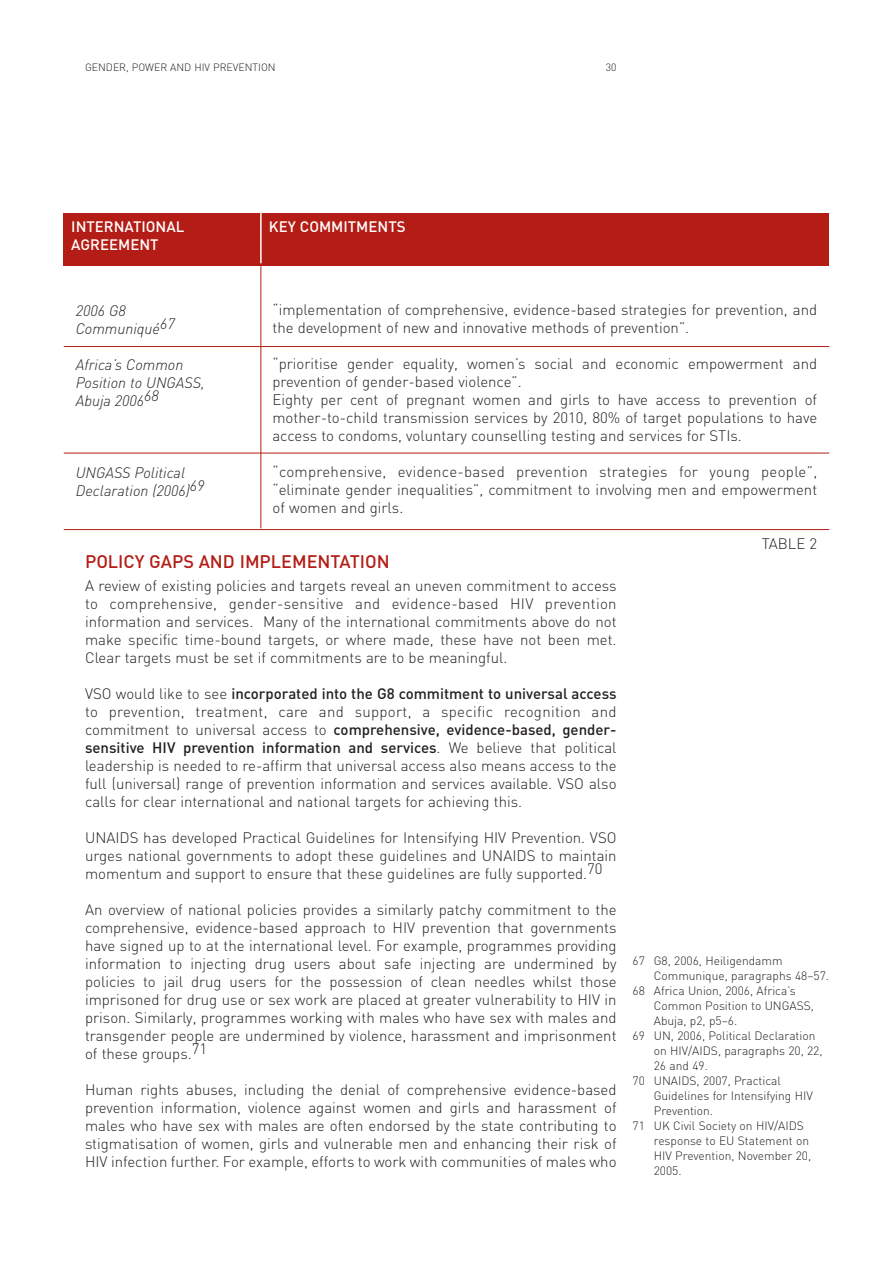
<style>
.page{position:relative;width:893px;height:1263px;background:#fff}
.page>*{position:absolute;margin:0;border:0;box-sizing:border-box;transform-origin:0 0}
.t1{font:500 18px "DIN";color:#b41d15}
.t2{font:300 15px/18px "DIN";color:#231f20;text-align:justify}
.t3{font:italic 300 15px/18px "DIN";color:#231f20}
.t4{font:500 15px "DIN";color:#fff}
.t5{font:300 12px "DIN";color:#231f20}
.t6{font:300 10.5px "DIN";color:#231f20}
.s1{font-weight:500}
</style>
<div class="page">
<div style="left:64px;top:213px;width:765px;height:53px;background:#b41d15"></div>
<hr style="left:260px;top:213px;width:2px;height:50px;background:#fff">
<hr style="left:260px;top:266px;width:1px;height:262px;background:#b41d15">
<hr style="left:64px;top:346px;width:765px;height:1px;background:#b41d15">
<hr style="left:64px;top:453px;width:765px;height:1px;background:#b41d15">
<hr style="left:64px;top:529px;width:765px;height:1px;background:#b41d15">
<p class="t6" style="left:85px;top:64px;width:192px">GENDER, POWER AND HIV PREVENTION</p>
<p class="t6" style="left:606px;top:64px;width:12px">30</p>
<p class="t4" style="left:71px;top:222px;width:115px">INTERNATIONAL</p>
<p class="t4" style="left:269px;top:222px;width:138px">KEY COMMITMENTS</p>
<p class="t4" style="left:71px;top:240px;width:89px">AGREEMENT</p>
<p class="t2" style="left:272px;top:302px;width:546px">“implementation of comprehensive, evidence-based strategies for prevention, and the development of new and innovative methods of prevention”.</p>
<p class="t2" style="left:272px;top:356px;width:546px;text-align:left">“prioritise gender equality, women’s social and economic empowerment and prevention of gender-based violence”.<br>Eighty per cent of pregnant women and girls to have access to prevention of mother-to-child transmission services by 2010, 80% of target populations to have access to condoms, voluntary counselling testing and services for STIs.</p>
<p class="t2" style="left:272px;top:464px;width:546px">“comprehensive, evidence-based prevention strategies for young people”, “eliminate gender inequalities”, commitment to involving men and empowerment of women and girls.</p>
<p class="t2" style="left:762px;top:536px;width:57px">TABLE 2</p>
<p class="t1" style="left:85px;top:555px;width:306px">POLICY GAPS AND IMPLEMENTATION</p>
<p class="t2" style="left:85px;top:578px;width:533px">A review of existing policies and targets reveal an uneven commitment to access to comprehensive, gender-sensitive and evidence-based HIV prevention information and services. Many of the international commitments above do not make specific time-bound targets, or where made, these have not been met.<br>Clear targets must be set if commitments are to be meaningful.</p>
<p class="t2" style="left:85px;top:686px;width:533px">VSO would like to see <span class="s1">incorporated into the G8 commitment to universal access </span>to prevention, treatment, care and support, a specific recognition and commitment to universal access to <span class="s1">comprehensive, evidence-based, gender&shy;sensitive HIV prevention information and services</span>. We believe that political leadership is needed to re-affirm that universal access also means access to the full (universal) range of prevention information and services available. VSO also calls for clear international and national targets for achieving this.</p>
<p class="t2" style="left:85px;top:830px;width:533px">UNAIDS has developed Practical Guidelines for Intensifying HIV Prevention. VSO urges national governments to adopt these guidelines and UNAIDS to maintain momentum and support to ensure that these guidelines are fully supported.70</p>
<p class="t2" style="left:85px;top:902px;width:533px">An overview of national policies provides a similarly patchy commitment to the comprehensive, evidence-based approach to HIV prevention that governments have signed up to at the international level. For example, programmes providing information to injecting drug users about safe injecting are undermined by policies to jail drug users for the possession of clean needles whilst those imprisoned for drug use or sex work are placed at greater vulnerability to HIV in prison. Similarly, programmes working with males who have sex with males and transgender people are undermined by violence, harassment and imprisonment of these groups.71</p>
<p class="t2" style="left:85px;top:1082px;width:533px">Human rights abuses, including the denial of comprehensive evidence-based prevention information, violence against women and girls and harassment of males who have sex with males are often endorsed by the state contributing to stigmatisation of women, girls and vulnerable men and enhancing their risk of HIV infection further. For example, efforts to work with communities of males who</p>
<p class="t3" style="left:76px;top:303px;width:100px">2006 G8<br>Communiqué67</p>
<p class="t3" style="left:76px;top:357px;width:130px">Africa’s Common<br>Position to UNGASS,<br>Abuja 200668</p>
<p class="t3" style="left:76px;top:465px;width:130px">UNGASS Political<br>Declaration (2006)69</p>
<p class="t5" style="left:632px;top:956px;width:152px">67 G8, 2006, Heiligendamm</p>
<p class="t5" style="left:654px;top:971px;width:177px">Communique, paragraphs 48–57.</p>
<p class="t5" style="left:632px;top:986px;width:165px">68 Africa Union, 2006, Africa’s</p>
<p class="t5" style="left:654px;top:1001px;width:162px">Common Position to UNGASS,</p>
<p class="t5" style="left:654px;top:1016px;width:85px">Abuja, p2, p5–6.</p>
<p class="t5" style="left:632px;top:1031px;width:184px">69 UN, 2006, Political Declaration</p>
<p class="t5" style="left:654px;top:1046px;width:170px">on HIV/AIDS, paragraphs 20, 22,</p>
<p class="t5" style="left:654px;top:1061px;width:56px">26 and 49.</p>
<p class="t5" style="left:632px;top:1076px;width:150px">70 UNAIDS, 2007, Practical</p>
<p class="t5" style="left:654px;top:1091px;width:161px">Guidelines for Intensifying HIV</p>
<p class="t5" style="left:654px;top:1106px;width:61px">Prevention.</p>
<p class="t5" style="left:632px;top:1121px;width:173px">71 UK Civil Society on HIV/AIDS</p>
<p class="t5" style="left:654px;top:1136px;width:157px">response to EU Statement on</p>
<p class="t5" style="left:654px;top:1151px;width:159px">HIV Prevention, November 20,</p>
<p class="t5" style="left:654px;top:1166px;width:29px">2005.</p>
</div>
